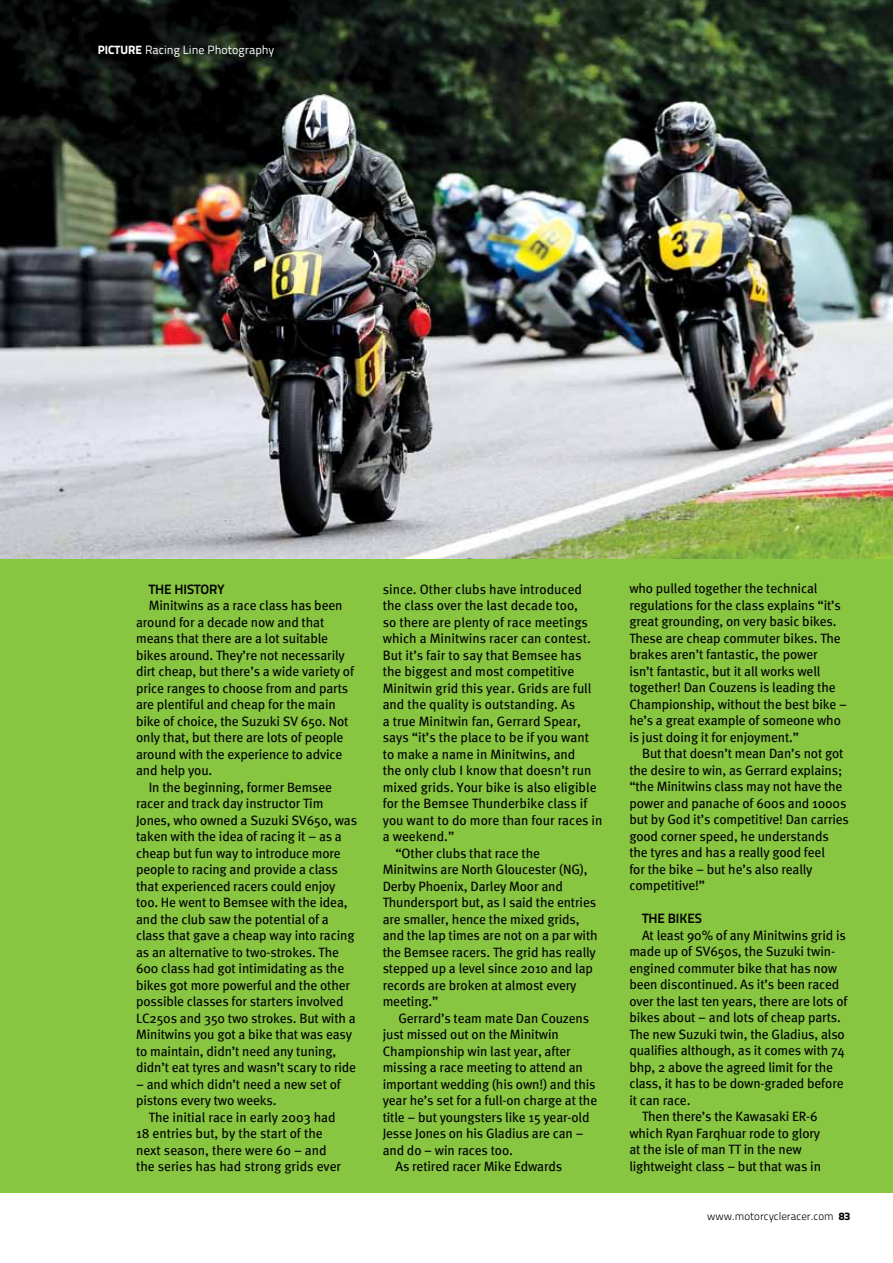
<style>
.page{position:relative;width:893px;height:1263px;background:#fff}
.page>*{position:absolute;margin:0;border:0;box-sizing:border-box;transform-origin:0 0}
.t1{font:13.5px/16.5px "Meta";letter-spacing:-.01em;color:#000}
.t2{font:700 13.5px "Titillium Text 22 L";letter-spacing:-.01em;color:#000}
.t3{font:12px "Titillium Text 22 L";color:#fff}
.t4{font:300 10.95px "Titillium Text 22 L";color:#000}
.s1{font-weight:800}
</style>
<div class="page">
<div style="left:0;top:0;width:893px;height:1193px;background:#88c540"></div>
<img style="left:0;top:0;width:893px;height:558px">
<p class="t3" style="left:98px;top:41px;width:178px"><span class="s1">PICTURE</span> Racing Line Photography</p>
<p class="t2" style="left:149px;top:579px;width:78px">THE HI STORY</p>
<p class="t1" style="left:149px;top:597px;width:195px">Minitwins as a race class has been</p>
<p class="t1" style="left:136px;top:614px;width:190px">around for a decade now and that</p>
<p class="t1" style="left:136px;top:630px;width:193px">means that there are a lot suitable</p>
<p class="t1" style="left:136px;top:647px;width:210px">bikes around. They’re not necessarily</p>
<p class="t1" style="left:136px;top:663px;width:220px">dirt cheap, but there’s a wide variety of</p>
<p class="t1" style="left:136px;top:680px;width:214px">price ranges to choose from and parts</p>
<p class="t1" style="left:136px;top:696px;width:201px">are plentiful and cheap for the main</p>
<p class="t1" style="left:136px;top:713px;width:214px">bike of choice, the Suzuki SV 650. Not</p>
<p class="t1" style="left:136px;top:729px;width:209px">only that, but there are lots of people</p>
<p class="t1" style="left:136px;top:746px;width:208px">around with the experience to advice</p>
<p class="t1" style="left:136px;top:762px;width:78px">and help you.</p>
<p class="t1" style="left:149px;top:779px;width:185px">In the beginning, former Bemsee</p>
<p class="t1" style="left:136px;top:795px;width:189px">racer and track day instructor Tim</p>
<p class="t1" style="left:136px;top:812px;width:223px">Jones, who owned a Suzuki SV650, was</p>
<p class="t1" style="left:136px;top:828px;width:207px">taken with the idea of racing it – as a</p>
<p class="t1" style="left:136px;top:845px;width:206px">cheap but fun way to introduce more</p>
<p class="t1" style="left:136px;top:861px;width:203px">people to racing and provide a class</p>
<p class="t1" style="left:136px;top:878px;width:201px">that experienced racers could enjoy</p>
<p class="t1" style="left:136px;top:894px;width:213px">too. He went to Bemsee with the idea,</p>
<p class="t1" style="left:136px;top:911px;width:194px">and the club saw the potential of a</p>
<p class="t1" style="left:136px;top:927px;width:220px">class that gave a cheap way into racing</p>
<p class="t1" style="left:136px;top:944px;width:204px">as an alternative to two-strokes. The</p>
<p class="t1" style="left:136px;top:960px;width:210px">600 class had got intimidating as the</p>
<p class="t1" style="left:136px;top:977px;width:216px">bikes got more powerful and the other</p>
<p class="t1" style="left:136px;top:993px;width:209px">possible classes for starters involved</p>
<p class="t1" style="left:136px;top:1010px;width:221px">LC250s and 350 two strokes. But with a</p>
<p class="t1" style="left:136px;top:1026px;width:218px">Minitwins you got a bike that was easy</p>
<p class="t1" style="left:136px;top:1043px;width:202px">to maintain, didn’t need any tuning,</p>
<p class="t1" style="left:136px;top:1059px;width:222px">didn’t eat tyres and wasn’t scary to ride</p>
<p class="t1" style="left:136px;top:1076px;width:206px">– and which didn’t need a new set of pistons every two weeks.</p>
<p class="t1" style="left:136px;top:1109px;width:207px;text-indent:13px">The initial race in early 2003 had 18 entries but, by the start of the next season, there were 60 – and the series has had strong grids ever</p>
<p class="t1" style="left:383px;top:580px;width:201px">since. Other clubs have introduced</p>
<p class="t1" style="left:383px;top:597px;width:197px">the class over the last decade too,</p>
<p class="t1" style="left:383px;top:613px;width:207px">so there are plenty of race meetings</p>
<p class="t1" style="left:383px;top:630px;width:210px">which a Minitwins racer can contest.</p>
<p class="t1" style="left:383px;top:646px;width:200px">But it’s fair to say that Bemsee has</p>
<p class="t1" style="left:383px;top:663px;width:193px">the biggest and most competitive</p>
<p class="t1" style="left:383px;top:679px;width:210px">Minitwin grid this year. Grids are full</p>
<p class="t1" style="left:383px;top:696px;width:194px">and the quality is outstanding. As</p>
<p class="t1" style="left:383px;top:712px;width:200px">a true Minitwin fan, Gerrard Spear,</p>
<p class="t1" style="left:383px;top:729px;width:208px">says “it’s the place to be if you want</p>
<p class="t1" style="left:383px;top:745px;width:194px">to make a name in Minitwins, and</p>
<p class="t1" style="left:383px;top:762px;width:210px">the only club I know that doesn’t run</p>
<p class="t1" style="left:383px;top:778px;width:215px">mixed grids. Your bike is also eligible</p>
<p class="t1" style="left:383px;top:795px;width:206px">for the Bemsee Thunderbike class if</p>
<p class="t1" style="left:383px;top:811px;width:221px">you want to do more than four races in</p>
<p class="t1" style="left:383px;top:828px;width:73px">a weekend.”</p>
<p class="t1" style="left:395px;top:844px;width:146px">“Other clubs that race the</p>
<p class="t1" style="left:383px;top:861px;width:206px">Minitwins are North Gloucester (NG),</p>
<p class="t1" style="left:383px;top:877px;width:182px">Derby Phoenix, Darley Moor and</p>
<p class="t1" style="left:383px;top:894px;width:215px">Thundersport but, as I said the entries</p>
<p class="t1" style="left:383px;top:910px;width:199px">are smaller, hence the mixed grids,</p>
<p class="t1" style="left:383px;top:927px;width:217px">and the lap times are not on a par with</p>
<p class="t1" style="left:383px;top:943px;width:215px">the Bemsee racers. The grid has really</p>
<p class="t1" style="left:383px;top:960px;width:212px">stepped up a level since 2010 and lap</p>
<p class="t1" style="left:383px;top:976px;width:195px">records are broken at almost every</p>
<p class="t1" style="left:383px;top:993px;width:57px">meeting.”</p>
<p class="t1" style="left:398px;top:1009px;width:192px">Gerrard’s team mate Dan Couzens</p>
<p class="t1" style="left:383px;top:1026px;width:178px">just missed out on the Minitwin</p>
<p class="t1" style="left:383px;top:1042px;width:190px">Championship win last year, after</p>
<p class="t1" style="left:383px;top:1059px;width:202px">missing a race meeting to attend an</p>
<p class="t1" style="left:383px;top:1075px;width:214px">important wedding (his own!) and this</p>
<p class="t1" style="left:383px;top:1092px;width:216px">year he’s set for a full-on charge at the</p>
<p class="t1" style="left:383px;top:1108px;width:208px">title – but youngsters like 15 year-old</p>
<p class="t1" style="left:383px;top:1125px;width:202px">Jesse Jones on his Gladius are can –</p>
<p class="t1" style="left:383px;top:1141px;width:132px">and do – win races too.</p>
<p class="t1" style="left:395px;top:1158px;width:168px">As retired racer Mike Edwards</p>
<p class="t1" style="left:629px;top:580px;width:219px">who pulled together the technical regulations for the class explains “it’s great grounding, on very basic bikes.<br>These are cheap commuter bikes. The brakes aren’t fantastic, the power<br>isn’t fantastic, but it all works well together! Dan Couzens is leading the Championship, without the best bike – he’s a great example of someone who is just doing it for enjoyment.”</p>
<p class="t1" style="left:629px;top:745px;width:221px;text-indent:13px">But that doesn’t mean Dan’s not got the desire to win, as Gerrard explains; “the Minitwins class may not have the power and panache of 600s and 1000s but by God it’s competitive! Dan carries good corner speed, he understands the tyres and has a really good feel<br>for the bike – but he’s also really competitive!”</p>
<p class="t2" style="left:642px;top:908px;width:61px">THE BIKES</p>
<p class="t1" style="left:642px;top:927px;width:205px">At least 90% of any Minitwins grid is</p>
<p class="t1" style="left:629px;top:943px;width:207px">made up of SV650s, the Suzuki twin-</p>
<p class="t1" style="left:629px;top:960px;width:209px">engined commuter bike that has now</p>
<p class="t1" style="left:629px;top:976px;width:212px">been discontinued. As it’s been raced</p>
<p class="t1" style="left:629px;top:993px;width:220px">over the last ten years, there are lots of</p>
<p class="t1" style="left:629px;top:1009px;width:213px">bikes about – and lots of cheap parts.</p>
<p class="t1" style="left:629px;top:1026px;width:217px">The new Suzuki twin, the Gladius, also</p>
<p class="t1" style="left:629px;top:1042px;width:217px">qualifies although, as it comes with 74</p>
<p class="t1" style="left:629px;top:1059px;width:205px">bhp, 2 above the agreed limit for the</p>
<p class="t1" style="left:629px;top:1075px;width:216px">class, it has to be down-graded before</p>
<p class="t1" style="left:629px;top:1092px;width:63px">it can race.</p>
<p class="t1" style="left:642px;top:1108px;width:177px">Then there’s the Kawasaki ER-6</p>
<p class="t1" style="left:629px;top:1125px;width:192px">which Ryan Farqhuar rode to glory</p>
<p class="t1" style="left:629px;top:1141px;width:174px">at the isle of man TT in the new</p>
<p class="t1" style="left:629px;top:1158px;width:193px">lightweight class – but that was in</p>
<p class="t4" style="left:707px;top:1208px;width:145px">www.motorcycleracer.com <span class="s1">83</span></p>
</div>
